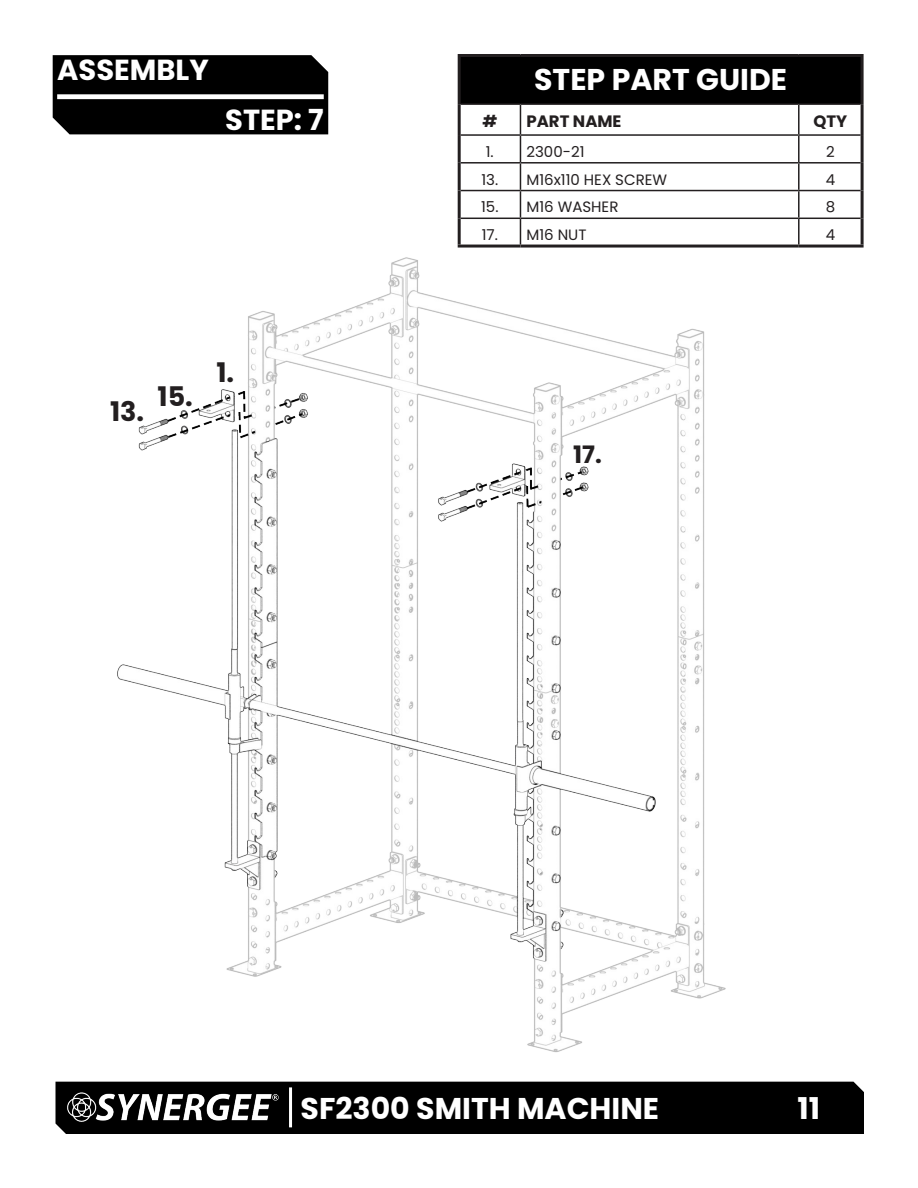
<style>
.page{position:relative;width:918px;height:1188px;background:#fff}
.page>*{position:absolute;margin:0;border:0;box-sizing:border-box;transform-origin:0 0}
.t1{font:700 30px "Poppins";color:#fff}
.t2{font:700 28.95px "Poppins";color:#fff}
.t3{font:700 27px "Poppins";color:#231f20}
.t4{font:700 24px "Poppins";color:#231f20}
.t5{font:700 16.5px "Poppins";color:#231f20}
.t6{font:15px "Poppins";color:#231f20}
</style>
<div class="page">
<div style="left:56px;top:1082px;width:808px;height:52px;background:#000"></div>
<img style="left:61px;top:1087px;width:219px;height:40px">
<hr style="left:289px;top:1087px;width:3px;height:40px;background:#fff">
<div style="left:53px;top:55px;width:275px;height:79px;background:#000"></div>
<div style="left:57px;top:94px;width:267px;height:5px;background:#fff"></div>
<div style="left:459px;top:56px;width:403px;height:48px;background:#000"></div>
<hr style="left:458px;top:54px;width:62px;height:3px;background:#231f20">
<hr style="left:458px;top:57px;width:3px;height:47px;background:#231f20">
<hr style="left:520px;top:54px;width:279px;height:3px;background:#231f20">
<hr style="left:799px;top:54px;width:65px;height:3px;background:#231f20">
<hr style="left:861px;top:57px;width:3px;height:47px;background:#231f20">
<hr style="left:458px;top:104px;width:3px;height:31px;background:#231f20">
<hr style="left:861px;top:104px;width:3px;height:31px;background:#231f20">
<hr style="left:458px;top:135px;width:3px;height:28px;background:#231f20">
<hr style="left:861px;top:135px;width:3px;height:28px;background:#231f20">
<hr style="left:458px;top:163px;width:3px;height:28px;background:#231f20">
<hr style="left:861px;top:163px;width:3px;height:28px;background:#231f20">
<hr style="left:458px;top:191px;width:3px;height:27px;background:#231f20">
<hr style="left:861px;top:191px;width:3px;height:27px;background:#231f20">
<hr style="left:458px;top:218px;width:3px;height:27px;background:#231f20">
<hr style="left:861px;top:218px;width:3px;height:27px;background:#231f20">
<hr style="left:458px;top:245px;width:62px;height:3px;background:#231f20">
<hr style="left:520px;top:245px;width:279px;height:3px;background:#231f20">
<hr style="left:799px;top:245px;width:65px;height:3px;background:#231f20">
<hr style="left:461px;top:103px;width:59px;height:2px;background:#231f20">
<hr style="left:520px;top:103px;width:279px;height:2px;background:#231f20">
<hr style="left:799px;top:103px;width:62px;height:2px;background:#231f20">
<hr style="left:798px;top:105px;width:2px;height:29px;background:#231f20">
<hr style="left:461px;top:134px;width:59px;height:2px;background:#231f20">
<hr style="left:520px;top:134px;width:279px;height:2px;background:#231f20">
<hr style="left:799px;top:134px;width:62px;height:2px;background:#231f20">
<hr style="left:798px;top:136px;width:2px;height:26px;background:#231f20">
<hr style="left:461px;top:162px;width:59px;height:2px;background:#231f20">
<hr style="left:520px;top:162px;width:279px;height:2px;background:#231f20">
<hr style="left:799px;top:162px;width:62px;height:2px;background:#231f20">
<hr style="left:798px;top:164px;width:2px;height:26px;background:#231f20">
<hr style="left:461px;top:190px;width:59px;height:1px;background:#231f20">
<hr style="left:520px;top:190px;width:279px;height:1px;background:#231f20">
<hr style="left:799px;top:190px;width:62px;height:1px;background:#231f20">
<hr style="left:798px;top:191px;width:2px;height:27px;background:#231f20">
<hr style="left:461px;top:218px;width:59px;height:1px;background:#231f20">
<hr style="left:520px;top:218px;width:279px;height:1px;background:#231f20">
<svg style="left:520px;top:105px;width:1px;height:140px"></svg>
<hr style="left:799px;top:218px;width:62px;height:1px;background:#231f20">
<hr style="left:798px;top:219px;width:2px;height:26px;background:#231f20">
<img style="left:117px;top:257px;width:609px;height:795px">
<p class="t2" style="left:57px;top:53px;width:153px">ASSEMBLY</p>
<p class="t2" style="left:225px;top:103px;width:100px">STEP: 7</p>
<p class="t3" style="left:110px;top:396px;width:36px">13.</p>
<p class="t3" style="left:158px;top:381px;width:37px">15.</p>
<p class="t3" style="left:216px;top:357px;width:19px">1.</p>
<p class="t1" style="left:534px;top:62px;width:254px">STEP PART GUIDE</p>
<p class="t5" style="left:482px;top:112px;width:16px">#</p>
<p class="t5" style="left:526px;top:112px;width:97px">PART NAME</p>
<p class="t5" style="left:814px;top:112px;width:35px">QTY</p>
<p class="t6" style="left:486px;top:143px;width:9px">1.</p>
<p class="t6" style="left:526px;top:143px;width:59px">2300-21</p>
<p class="t6" style="left:826px;top:143px;width:10px">2</p>
<p class="t6" style="left:481px;top:171px;width:18px">13.</p>
<p class="t6" style="left:526px;top:171px;width:142px">M16x110 HEX SCREW</p>
<p class="t6" style="left:826px;top:171px;width:11px">4</p>
<p class="t6" style="left:481px;top:198px;width:19px">15.</p>
<p class="t6" style="left:526px;top:198px;width:93px">M16 WASHER</p>
<p class="t6" style="left:826px;top:198px;width:11px">8</p>
<p class="t6" style="left:482px;top:226px;width:18px">17.</p>
<p class="t6" style="left:526px;top:226px;width:62px">M16 NUT</p>
<p class="t6" style="left:826px;top:226px;width:11px">4</p>
<p class="t4" style="left:573px;top:440px;width:30px">17.</p>
<h1 class="t1" style="left:301px;top:1091px;width:360px">SF2300 SMITH MACHINE</h1>
<h1 class="t1" style="left:797px;top:1091px;width:24px">11</h1>
</div>
